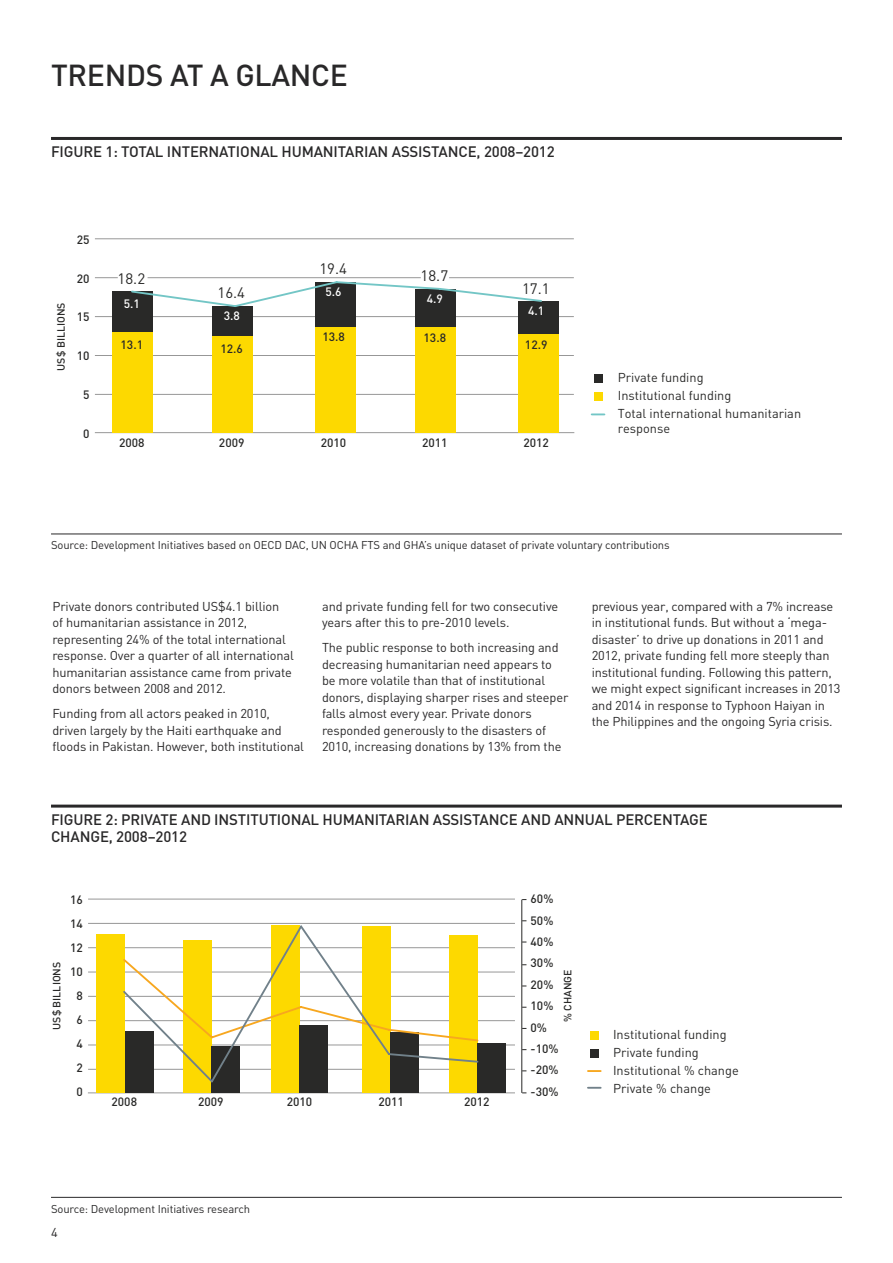
<style>
.page{position:relative;width:893px;height:1263px;background:#fff}
.page>*{position:absolute;margin:0;border:0;box-sizing:border-box;transform-origin:0 0}
.t1{font:500 30px "DIN";letter-spacing:-.01em;color:#292829}
.t2{font:500 15px/17.2px "DIN";letter-spacing:-.01em;color:#292829}
.t3{font:15px "DIN";color:#292928}
.t4{font:12.75px/16.5px "DIN";letter-spacing:-.01em;color:#292829}
.t5{font:12.75px/18px "DIN";color:#292928}
.t6{font:500 12px "DIN";color:#292928}
.t7{font:500 12px "DIN";color:#fff}
.t8{font:11.25px "DIN";letter-spacing:-.01em;color:#292829}
.t9{font:500 10.5px "DIN";color:#292928}
</style>
<div class="page">
<hr style="left:95px;top:394px;width:479px;height:1px;background:#979797">
<hr style="left:95px;top:355px;width:479px;height:1px;background:#979797">
<hr style="left:95px;top:316px;width:479px;height:1px;background:#979797">
<svg style="left:95px;top:277px;width:23px;height:1px"></svg>
<hr style="left:148px;top:277px;width:273px;height:1px;background:#979797">
<hr style="left:449px;top:277px;width:125px;height:1px;background:#979797">
<hr style="left:95px;top:239px;width:479px;height:1px;background:#979797">
<hr style="left:95px;top:432px;width:479px;height:1px;background:#979797">
<div style="left:112px;top:332px;width:40px;height:101px;background:#fdd900"></div>
<div style="left:112px;top:292px;width:40px;height:40px;background:#292928"></div>
<div style="left:212px;top:336px;width:41px;height:97px;background:#fdd900"></div>
<div style="left:212px;top:306px;width:41px;height:30px;background:#292928"></div>
<div style="left:315px;top:326px;width:41px;height:107px;background:#fdd900"></div>
<div style="left:315px;top:282px;width:41px;height:44px;background:#292928"></div>
<div style="left:415px;top:326px;width:41px;height:107px;background:#fdd900"></div>
<div style="left:415px;top:289px;width:41px;height:37px;background:#292928"></div>
<div style="left:518px;top:333px;width:41px;height:100px;background:#fdd900"></div>
<div style="left:518px;top:301px;width:41px;height:32px;background:#292928"></div>
<svg style="left:130px;top:281px;width:412px;height:27px"></svg>
<div style="left:594px;top:374px;width:9px;height:8px;background:#292928"></div>
<div style="left:594px;top:392px;width:9px;height:8px;background:#fdd900"></div>
<svg style="left:592px;top:413px;width:12px;height:2px"></svg>
<hr style="left:88px;top:1069px;width:427px;height:1px;background:#979797">
<hr style="left:88px;top:1045px;width:427px;height:1px;background:#979797">
<hr style="left:88px;top:1020px;width:427px;height:1px;background:#979797">
<hr style="left:88px;top:996px;width:427px;height:1px;background:#979797">
<hr style="left:88px;top:972px;width:427px;height:1px;background:#979797">
<hr style="left:88px;top:947px;width:427px;height:1px;background:#979797">
<hr style="left:88px;top:923px;width:427px;height:1px;background:#979797">
<hr style="left:88px;top:899px;width:427px;height:1px;background:#979797">
<hr style="left:88px;top:1092px;width:427px;height:1px;background:#979797">
<div style="left:96px;top:934px;width:29px;height:159px;background:#fdd900"></div>
<div style="left:125px;top:1031px;width:28px;height:62px;background:#292928"></div>
<div style="left:183px;top:940px;width:28px;height:153px;background:#fdd900"></div>
<div style="left:211px;top:1046px;width:29px;height:47px;background:#292928"></div>
<div style="left:271px;top:925px;width:28px;height:168px;background:#fdd900"></div>
<div style="left:299px;top:1025px;width:29px;height:68px;background:#292928"></div>
<div style="left:362px;top:926px;width:28px;height:167px;background:#fdd900"></div>
<div style="left:390px;top:1033px;width:29px;height:60px;background:#292928"></div>
<div style="left:449px;top:935px;width:28px;height:158px;background:#fdd900"></div>
<div style="left:477px;top:1043px;width:29px;height:50px;background:#292928"></div>
<svg style="left:123px;top:925px;width:357px;height:159px"></svg>
<hr style="left:522px;top:899px;width:1px;height:194px;background:#292928">
<div style="left:590px;top:1031px;width:9px;height:8px;background:#fdd900"></div>
<div style="left:590px;top:1049px;width:9px;height:8px;background:#292928"></div>
<svg style="left:588px;top:1070px;width:13px;height:2px"></svg>
<svg style="left:588px;top:1087px;width:13px;height:2px"></svg>
<hr style="left:51px;top:137px;width:791px;height:3px;background:#292829">
<hr style="left:51px;top:534px;width:791px;height:1px;background:#292829">
<hr style="left:51px;top:805px;width:791px;height:3px;background:#292829">
<hr style="left:51px;top:1197px;width:791px;height:1px;background:#292829">
<h1 class="t1" style="left:51px;top:56px;width:298px">TRENDS AT A GLANCE</h1>
<p class="t2" style="left:51px;top:142px;width:505px">FIGURE 1: TOTAL INTERNATIONAL H UMANITARIAN ASSISTANCE, 2008–2012</p>
<p class="t6" style="left:77px;top:232px;width:14px">25</p>
<p class="t9" style="left:54px;top:371px;width:69px;rotate:-90deg">US$ BILLIONS</p>
<p class="t6" style="left:77px;top:271px;width:14px">20</p>
<p class="t6" style="left:77px;top:309px;width:14px">15</p>
<p class="t6" style="left:77px;top:348px;width:14px">10</p>
<p class="t6" style="left:83px;top:387px;width:8px">5</p>
<p class="t6" style="left:83px;top:426px;width:8px">0</p>
<p class="t3" style="left:118px;top:270px;width:29px">18.2</p>
<p class="t7" style="left:124px;top:296px;width:18px">5.1</p>
<p class="t3" style="left:218px;top:283px;width:29px">16.4</p>
<p class="t7" style="left:224px;top:308px;width:18px">3.8</p>
<p class="t3" style="left:319px;top:259px;width:29px">19.4</p>
<p class="t7" style="left:326px;top:284px;width:18px">5.6</p>
<p class="t3" style="left:421px;top:266px;width:29px">18.7</p>
<p class="t7" style="left:427px;top:290px;width:18px">4.9</p>
<p class="t3" style="left:522px;top:279px;width:29px">17.1</p>
<p class="t7" style="left:528px;top:303px;width:18px">4.1</p>
<p class="t6" style="left:121px;top:336px;width:24px">13.1</p>
<p class="t6" style="left:220px;top:341px;width:24px">12.6</p>
<p class="t6" style="left:322px;top:329px;width:24px">13.8</p>
<p class="t6" style="left:424px;top:330px;width:24px">13.8</p>
<p class="t6" style="left:525px;top:337px;width:24px">12.9</p>
<p class="t6" style="left:119px;top:435px;width:27px">2008</p>
<p class="t6" style="left:219px;top:435px;width:27px">2009</p>
<p class="t6" style="left:321px;top:435px;width:27px">2010</p>
<p class="t6" style="left:422px;top:435px;width:27px">2011</p>
<p class="t6" style="left:523px;top:435px;width:27px">2012</p>
<p class="t5" style="left:618px;top:368px;width:185px">Private funding<br>Institutional funding<br>Total international humanitarian</p>
<p class="t5" style="left:618px;top:419px;width:54px">response</p>
<p class="t8" style="left:51px;top:538px;width:620px">Source: Development Initiatives based on OECD DAC, UN OCHA FTS and GHA’s unique dataset of private voluntary contributions</p>
<p class="t4" style="left:52px;top:598px;width:243px">Private donors contributed US$4.1 billion<br>of humanitarian assistance in 2012, representing 24% of the total international response. Over a quarter of all international humanitarian assistance came from private donors between 2008 and 2012.</p>
<p class="t4" style="left:52px;top:705px;width:253px">Funding from all actors peaked in 2010, driven largely by the Haiti earthquake and floods in Pakistan. However, both institutional</p>
<p class="t4" style="left:322px;top:598px;width:238px">and private funding fell for two consecutive years after this to pre-2010 levels.</p>
<p class="t4" style="left:322px;top:639px;width:248px">The public response to both increasing and decreasing humanitarian need appears to be more volatile than that of institutional donors, displaying sharper rises and steeper falls almost every year. Private donors responded generously to the disasters of 2010, increasing donations by 13% from the</p>
<p class="t4" style="left:592px;top:597px;width:250px">previous year, compared with a 7% increase in institutional funds. But without a ‘mega&shy;disaster’ to drive up donations in 2011 and 2012, private funding fell more steeply than institutional funding. Following this pattern, we might expect significant increases in 2013 and 2014 in response to Typhoon Haiyan in the Philippines and the ongoing Syria crisis.</p>
<p class="t2" style="left:51px;top:810px;width:658px">FIGURE 2: PRIVATE AND INSTITUTIONAL H UMANITARIAN ASSISTANCE AND ANNUAL PERCENTAGE<br>CHANGE, 2008–2012</p>
<p class="t6" style="left:70px;top:892px;width:14px">16</p>
<p class="t6" style="left:70px;top:916px;width:14px">14</p>
<p class="t9" style="left:50px;top:1030px;width:69px;rotate:-90deg">US$ BILLIONS</p>
<p class="t6" style="left:70px;top:940px;width:14px">12</p>
<p class="t6" style="left:70px;top:964px;width:14px">10</p>
<p class="t6" style="left:76px;top:988px;width:8px">8</p>
<p class="t6" style="left:76px;top:1012px;width:8px">6</p>
<p class="t6" style="left:76px;top:1036px;width:8px">4</p>
<p class="t6" style="left:76px;top:1060px;width:8px">2</p>
<p class="t6" style="left:76px;top:1084px;width:8px">0</p>
<p class="t6" style="left:111px;top:1094px;width:27px">2008</p>
<p class="t6" style="left:198px;top:1094px;width:27px">2009</p>
<p class="t6" style="left:287px;top:1094px;width:27px">2010</p>
<p class="t6" style="left:378px;top:1094px;width:27px">2011</p>
<p class="t6" style="left:464px;top:1094px;width:27px">2012</p>
<p class="t8" style="left:51px;top:1201px;width:201px">Source: Development Initiatives research</p>
<p class="t4" style="left:51px;top:1223px;width:8px">4</p>
<p class="t6" style="left:531px;top:891px;width:24px">60%</p>
<p class="t6" style="left:531px;top:912px;width:24px">50%</p>
<p class="t6" style="left:531px;top:934px;width:24px">40%</p>
<p class="t6" style="left:531px;top:955px;width:24px">30%</p>
<p class="t6" style="left:531px;top:977px;width:24px">20%</p>
<p class="t6" style="left:531px;top:998px;width:24px">10%</p>
<p class="t6" style="left:531px;top:1019px;width:18px">0%</p>
<p class="t9" style="left:561px;top:1022px;width:54px;rotate:-90deg">% CHANGE</p>
<p class="t6" style="left:531px;top:1041px;width:30px">-10%</p>
<p class="t6" style="left:531px;top:1062px;width:30px">-20%</p>
<p class="t6" style="left:531px;top:1084px;width:30px">-30%</p>
<p class="t5" style="left:613px;top:1025px;width:127px">Institutional funding<br>Private funding<br>Institutional % change<br>Private % change</p>
</div>
